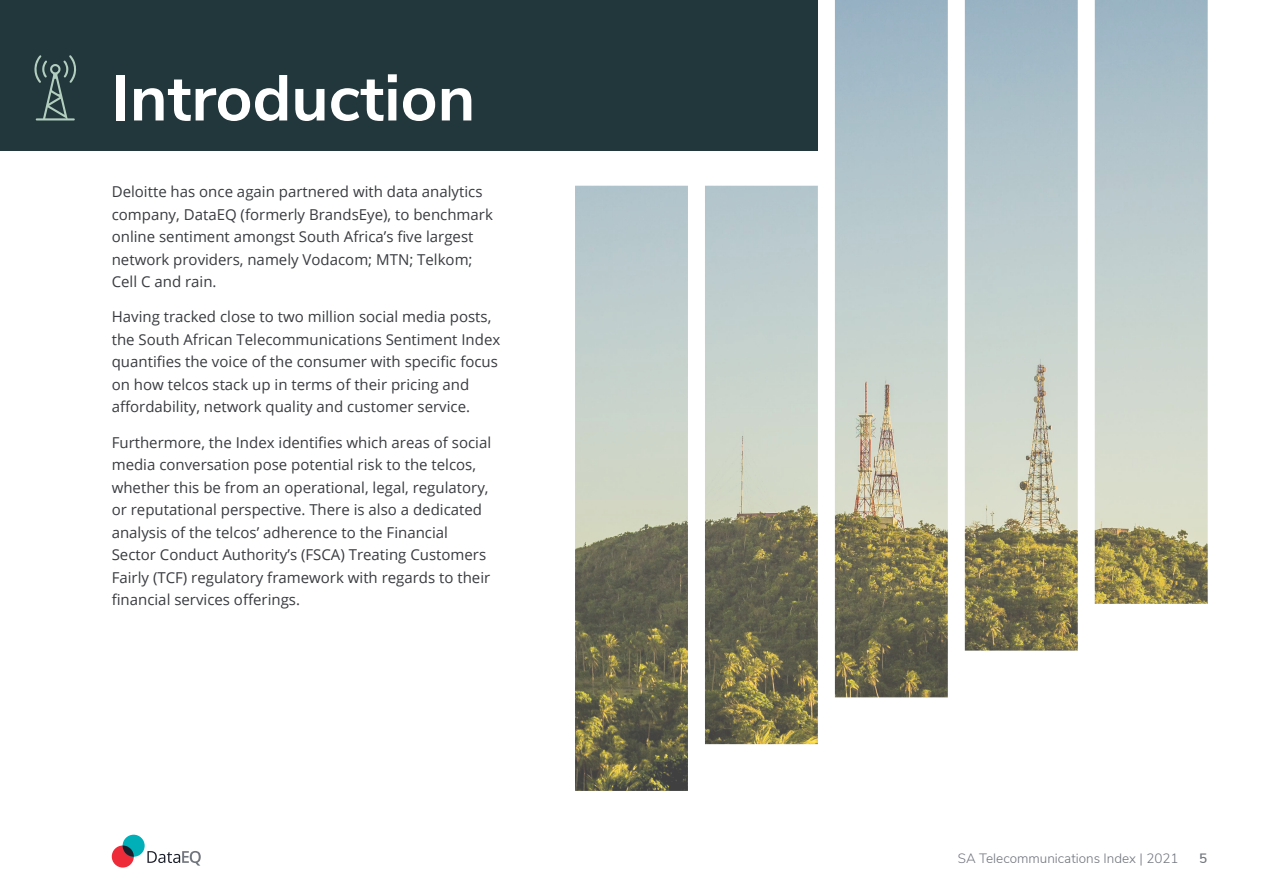
<style>
.page{position:relative;width:1263px;height:893px;background:#fff}
.page>*{position:absolute;margin:0;border:0;box-sizing:border-box;transform-origin:0 0}
.t1{font:700 64.5px "Nunito Sans";color:#fff}
.t2{font:15px/22.5px "Open Sans";color:#393b3f}
.t3{font:300 13.5px "Nunito Sans";color:#71757e}
.t4{font:600 13.5px "Nunito Sans";color:#71757e}
</style>
<div class="page">
<svg style="left:147px;top:851px;width:54px;height:15px"></svg>
<div style="left:112px;top:845px;width:22px;height:22px;background:#ed2b39;border-radius:50%"></div>
<div style="left:123px;top:835px;width:22px;height:22px;background:#00afb8;border-radius:50%"></div>
<svg style="left:123px;top:845px;width:11px;height:12px"></svg>
<div style="left:0;top:0;width:818px;height:150px;background:#22373c"></div>
<svg style="left:34px;top:55px;width:43px;height:65px"></svg>
<img style="left:575px;top:0;width:633px;height:791px">
<p class="t1" style="left:112px;top:51px;width:365px">Introduction</p>
<p class="t2" style="left:112px;top:180px;width:383px">Deloitte has once again partnered with data analytics company, DataEQ (formerly BrandsEye ,) to benchmark online sentiment amongst South Africa s’ five largest network providers, namely Vodacom; MTN; Telkom; Cell C and rain.</p>
<p class="t2" style="left:112px;top:305px;width:390px">Having tracked close to two million social media posts, the South African Telecommunications Sentiment Index quantifies the voice of the consumer with specific focus on how telcos stack up in terms of their pricing and affordability, network quality and customer service.</p>
<p class="t2" style="left:112px;top:431px;width:381px">Furthermore, the Index identifies which areas of social media conversation pose potential risk to the telcos, whether this be from an operational, legal, regulatory, or reputational perspective. There is also a dedicated analysis of the telcos’ adherence to the Financial Sector Conduct Authority s’ (FSCA) Treating Customers Fairly (TCF) regulatory framework with regards to their financial services offerings.</p>
<p class="t3" style="left:958px;top:848px;width:222px">SA Telecommunications Index | 2021</p>
<p class="t4" style="left:1199px;top:848px;width:10px">5</p>
</div>
